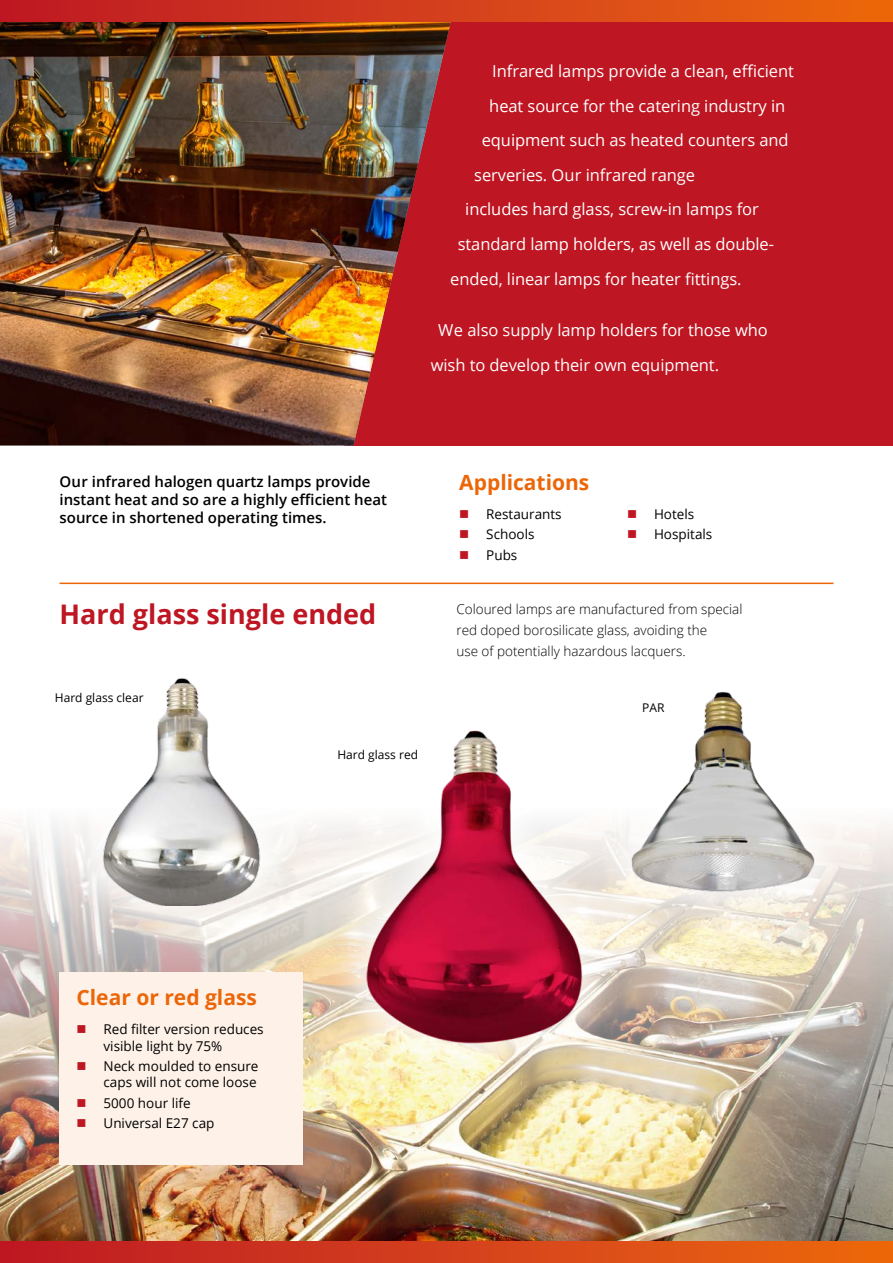
<style>
.page{position:relative;width:893px;height:1263px;background:#fff}
.page>*{position:absolute;margin:0;border:0;box-sizing:border-box;transform-origin:0 0}
.headings{font:700 27px "Open Sans";color:#be1622}
.cross_head{font:700 21px "Open Sans";color:#ec6608}
.t1{font:16.5px/34.2px "Open Sans";letter-spacing:-.005em;color:#fff}
.Intro{font:600 15px/18px "Open Sans";color:#000}
.t2{font:13.5px/16.2px "Open Sans";color:#000}
.body{font:300 13.5px/21px "Open Sans";color:#000}
.captions{font:12px "Open Sans";color:#000}
</style>
<div class="page">
<img style="left:0;top:824px;width:893px;height:417px">
<div style="left:63px;top:640px;width:236px;height:306px;background:#fff;opacity:.75"></div>
<img style="left:85px;top:663px;width:191px;height:243px">
<div style="left:327px;top:692px;width:295px;height:391px;background:#fff;opacity:.75"></div>
<img style="left:343px;top:722px;width:261px;height:342px">
<div style="left:597px;top:658px;width:251px;height:267px;background:#fff;opacity:.75"></div>
<img style="left:624px;top:684px;width:201px;height:209px">
<div style="left:344px;top:0;width:549px;height:445px;background:#be1622"></div>
<img style="left:0;top:21px;width:453px;height:424px">
<div style="left:0;top:0;width:893px;height:21px;background:linear-gradient(to right,#bd1926,#ec680e)"></div>
<svg style="left:892px;top:0;width:1px;height:21px"></svg>
<div style="left:0;top:1242px;width:893px;height:21px;background:linear-gradient(to right,#bd1926,#ec680e)"></div>
<div style="left:60px;top:972px;width:243px;height:193px;background:#fef1e8"></div>
<hr style="left:60px;top:583px;width:773px;height:1px;background:#ec6608">
<p class="t1" style="left:492px;top:54px;width:303px">Infrared lamps provide a clean, efficient</p>
<p class="t1" style="left:489px;top:88px;width:298px">heat source for the catering industry in</p>
<p class="t1" style="left:482px;top:123px;width:308px">equipment such as heated counters and</p>
<p class="t1" style="left:474px;top:158px;width:222px">serveries. Our infrared range</p>
<p class="t1" style="left:465px;top:192px;width:295px">includes hard glass, screw-in lamps for</p>
<p class="t1" style="left:458px;top:226px;width:318px">standard lamp holders, as well as double-</p>
<p class="t1" style="left:450px;top:261px;width:293px">ended, linear lamps for heater fittings.</p>
<p class="t1" style="left:431px;top:313px;width:338px;text-indent:7px">We also supply lamp holders for those who wish to develop their own equipment.</p>
<p class="Intro" style="left:60px;top:472px;width:329px">Our infrared halogen quartz lamps provide instant heat and so are a highly efficient heat source in shortened operating times.</p>
<p class="headings" style="left:60px;top:595px;width:318px">Hard glass single ended</p>
<p class="captions" style="left:55px;top:689px;width:90px">Hard glass clear</p>
<p class="captions" style="left:337px;top:746px;width:82px">Hard glass red</p>
<p class="cross_head" style="left:459px;top:467px;width:132px">Applications</p>
<p class="t2" style="left:486px;top:505px;width:77px">Restaurants</p>
<p class="t2" style="left:486px;top:526px;width:50px">Schools</p>
<p class="t2" style="left:486px;top:546px;width:33px">Pubs</p>
<p class="t2" style="left:654px;top:505px;width:42px">Hotels</p>
<p class="t2" style="left:654px;top:526px;width:60px">Hospitals</p>
<p class="body" style="left:456px;top:598px;width:288px">Coloured lamps are manufactured from special red doped borosilicate glass, avoiding the<br>use of potentially hazardous lacquers.</p>
<p class="captions" style="left:642px;top:699px;width:24px">PAR</p>
<p class="cross_head" style="left:77px;top:983px;width:182px">Clear or red glass</p>
<p class="t2" style="left:104px;top:1021px;width:162px">Red filter version reduces visible light by 75%</p>
<p class="t2" style="left:104px;top:1058px;width:156px">Neck moulded to ensure caps will not come loose</p>
<p class="t2" style="left:104px;top:1094px;width:89px">5000 hour life</p>
<p class="t2" style="left:104px;top:1115px;width:112px">Universal E27 cap</p>
</div>
